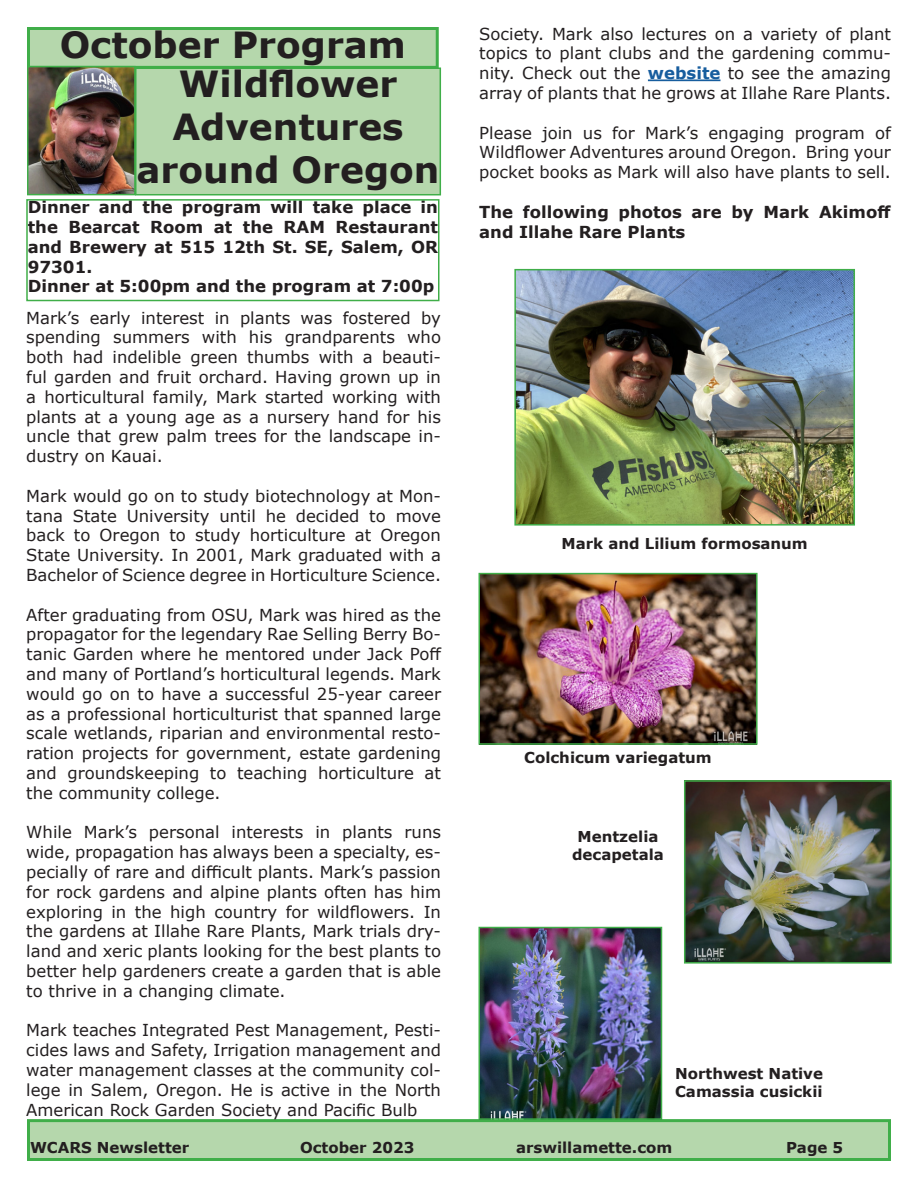
<style>
.page{position:relative;width:918px;height:1188px;background:#fff}
.page>*{position:absolute;margin:0;border:0;box-sizing:border-box;transform-origin:0 0}
.t1{font:700 36px/43.2px "Verdana";color:#231f20;text-align:center}
.t2{font:16.5px/19.8px "Verdana";color:#231f20;text-align:justify}
.t3{font:700 16.5px/19.8px "Verdana";color:#231f20;text-align:justify}
.t4{font:700 15px "Verdana";color:#231f20}
.s1{font-weight:700;color:#175d9e}
</style>
<div class="page">
<div style="left:28px;top:1121px;width:862px;height:39px;background:#b5d7ac"></div>
<div style="left:27px;top:1119px;width:864px;height:42px;border:3px solid #40ae49"></div>
<div style="left:28px;top:28px;width:409px;height:39px;background:#b5d7ac"></div>
<div style="left:27px;top:27px;width:412px;height:42px;border:3px solid #40ae49"></div>
<div style="left:136px;top:68px;width:304px;height:127px;background:#b5d7ac"></div>
<div style="left:135px;top:68px;width:306px;height:127px;border:2px solid #40ae49"></div>
<img style="left:30px;top:69px;width:103px;height:123px">
<div style="left:27px;top:66px;width:109px;height:129px;border:2px solid #40ae49"></div>
<div style="left:26px;top:199px;width:414px;height:102px;border:2px solid #40ae49"></div>
<hr style="left:648px;top:79px;width:72px;height:2px;background:#175d9e">
<img style="left:517px;top:272px;width:335px;height:251px">
<div style="left:514px;top:269px;width:341px;height:257px;border:2px solid #40ae49"></div>
<img style="left:481px;top:576px;width:274px;height:166px">
<div style="left:478px;top:573px;width:280px;height:172px;border:2px solid #40ae49"></div>
<img style="left:687px;top:783px;width:202px;height:178px">
<div style="left:684px;top:780px;width:208px;height:184px;border:2px solid #40ae49"></div>
<img style="left:481px;top:930px;width:178px;height:187px">
<div style="left:478px;top:927px;width:184px;height:193px;border:2px solid #40ae49"></div>
<p class="t1" style="left:60px;top:22px;width:348px">October Program</p>
<p class="t1" style="left:136px;top:61px;width:305px">Wildflower<br>Adventures around Oregon</p>
<p class="t3" style="left:28px;top:197px;width:412px">Dinner and the program will take place in the Bearcat Room at the RAM Restaurant and Brewery at 515 12th St. SE, Salem, OR 97301.</p>
<p class="t3" style="left:28px;top:276px;width:408px">Dinner at 5:00pm and the program at 7:00p</p>
<p class="t2" style="left:26px;top:308px;width:416px">Mark’s early interest in plants was fostered by spending summers with his grandparents who both had indelible green thumbs with a beauti&shy;ful garden and fruit orchard. Having grown up in a horticultural family, Mark started working with plants at a young age as a nursery hand for his uncle that grew palm trees for the landscape in&shy;dustry on Kauai.</p>
<p class="t2" style="left:26px;top:486px;width:416px">Mark would go on to study biotechnology at Mon&shy;tana State University until he decided to move back to Oregon to study horticulture at Oregon State University. In 2001, Mark graduated with a Bachelor of Science degree in Horticulture Science.</p>
<p class="t2" style="left:26px;top:605px;width:417px">After graduating from OSU, Mark was hired as the propagator for the legendary Rae Selling Berry Bo&shy;tanic Garden where he mentored under Jack Poff and many of Portland’s horticultural legends. Mark would go on to have a successful 25-year career as a professional horticulturist that spanned large scale wetlands, riparian and environmental resto&shy;ration projects for government, estate gardening and groundskeeping to teaching horticulture at the community college.</p>
<p class="t2" style="left:26px;top:822px;width:416px">While Mark’s personal interests in plants runs wide, propagation has always been a specialty, es&shy;pecially of rare and difficult plants. Mark’s passion for rock gardens and alpine plants often has him exploring in the high country for wildflowers. In the gardens at Illahe Rare Plants, Mark trials dry&shy;land and xeric plants looking for the best plants to better help gardeners create a garden that is able to thrive in a changing climate.</p>
<p class="t2" style="left:26px;top:1020px;width:416px">Mark teaches Integrated Pest Management, Pesti&shy;cides laws and Safety, Irrigation management and water management classes at the community col&shy;lege in Salem, Oregon. He is active in the North American Rock Garden Society and Pacific Bulb</p>
<p class="t2" style="left:479px;top:24px;width:413px">Society. Mark also lectures on a variety of plant topics to plant clubs and the gardening commu&shy;nity. Check out the <span class="s1">website</span> to see the amazing array of plants that he grows at Illahe Rare Plants.</p>
<p class="t2" style="left:479px;top:123px;width:413px">Please join us for Mark’s engaging program of Wildflower Adventures around Oregon. Bring your pocket books as Mark will also have plants to sell.</p>
<p class="t3" style="left:479px;top:202px;width:413px">The following photos are by Mark Akimoff and Illahe Rare Plants</p>
<p class="t4" style="left:562px;top:533px;width:248px">Mark and Lilium formosanum</p>
<p class="t4" style="left:524px;top:747px;width:189px">Colchicum variegatum</p>
<p class="t4" style="left:578px;top:826px;width:82px">Mentzelia</p>
<p class="t4" style="left:572px;top:844px;width:93px">decapetala</p>
<p class="t4" style="left:675px;top:1063px;width:149px">Northwest Native</p>
<p class="t4" style="left:675px;top:1081px;width:149px">Camassia cusickii</p>
<p class="t4" style="left:30px;top:1137px;width:161px">WCARS Newsletter</p>
<p class="t4" style="left:300px;top:1137px;width:116px">October 2023</p>
<p class="t4" style="left:516px;top:1137px;width:158px">arswillamette.com</p>
<p class="t4" style="left:786px;top:1137px;width:59px">Page 5</p>
</div>
